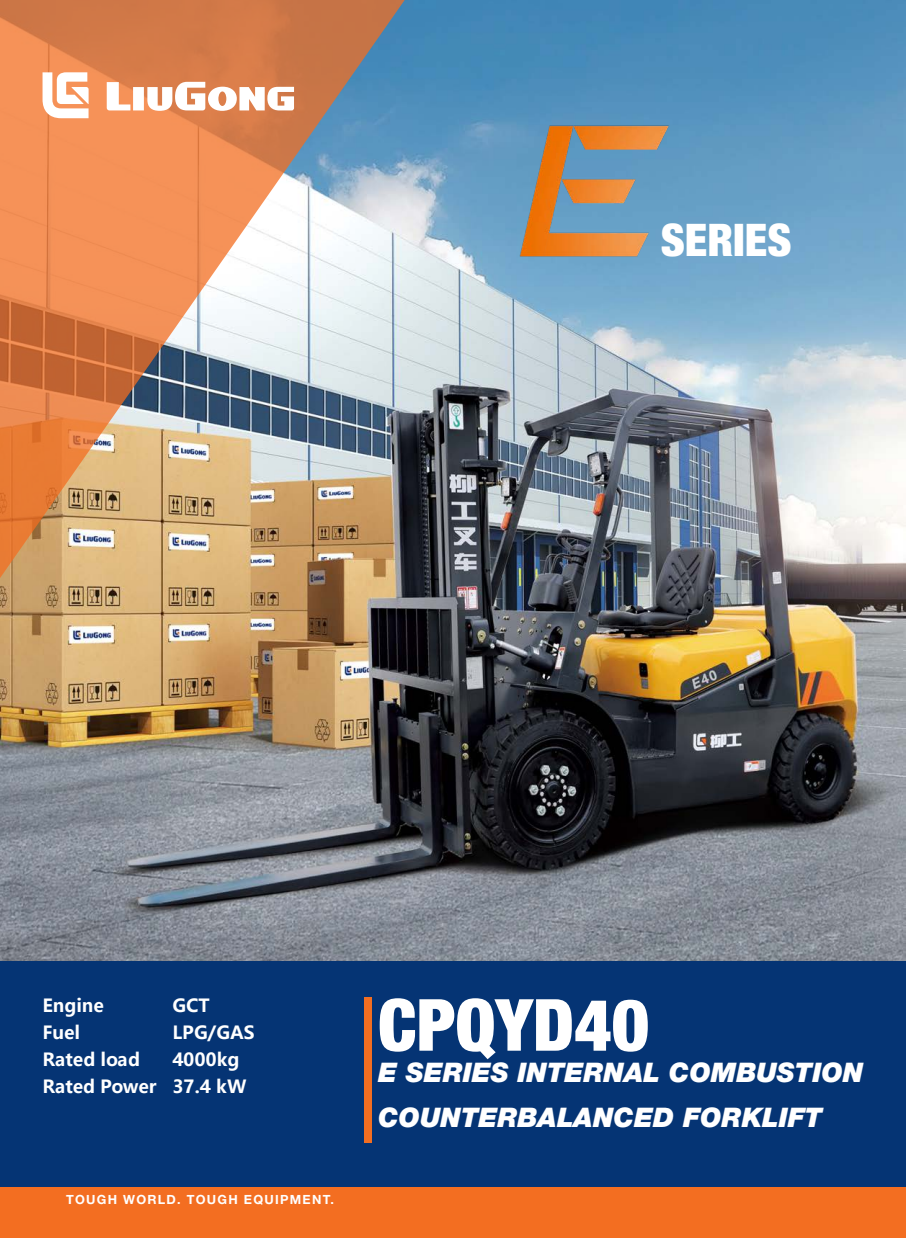
<style>
.page{position:relative;width:906px;height:1238px;background:#fff}
.page>*{position:absolute;margin:0;border:0;box-sizing:border-box;transform-origin:0 0}
.t1{font:900 condensed 72px "Helvetica Neue LT Pro";color:#fff}
.t2{font:900 condensed 45px "Helvetica Neue LT Pro";color:#fff}
.t3{font:italic 900 27px "Helvetica Neue LT Pro";color:#fff}
.en-02{font:700 18px "Microsoft Ya Hei";color:#fff}
.正文{font:700 18px "Microsoft Ya Hei";color:#fff}
.t4{font:700 12.6px "Helvetica Neue LT Pro";letter-spacing:.1em;color:#fff}
</style>
<div class="page">
<img style="left:0;top:0;width:906px;height:961px">
<div style="left:0;top:961px;width:906px;height:229px;background:#053474"></div>
<div style="left:0;top:1187px;width:906px;height:50px;background:#f36e21"></div>
<svg style="left:0;top:0;width:442px;height:578px;background:#c69d81"></svg>
<svg style="left:43px;top:72px;width:46px;height:46px"></svg>
<svg style="left:107px;top:82px;width:187px;height:29px"></svg>
<div style="left:364px;top:997px;width:7px;height:145px;background:#f36e21"></div>
<img style="left:499px;top:95px;width:191px;height:191px">
<p class="t2" style="left:660px;top:213px;width:132px">SERIES</p>
<p class="en-02" style="left:43px;top:992px;width:63px">Engine</p>
<p class="en-02" style="left:43px;top:1019px;width:39px">Fuel</p>
<p class="en-02" style="left:43px;top:1046px;width:99px">Rated load</p>
<p class="en-02" style="left:43px;top:1073px;width:115px">Rated Power</p>
<p class="正文" style="left:172px;top:992px;width:39px">GCT</p>
<p class="en-02" style="left:172px;top:1019px;width:84px">LPG/GAS</p>
<p class="en-02" style="left:172px;top:1046px;width:68px">4000kg</p>
<p class="en-02" style="left:172px;top:1073px;width:75px">37.4 kW</p>
<p class="t4" style="left:66px;top:1191px;width:269px">TOUGH WORLD. TOUGH EQUIPMENT.</p>
<p class="t1" style="left:378px;top:982px;width:273px">CPQYD40</p>
<p class="t3" style="left:378px;top:1056px;width:487px">E SERIES INTERNAL COMBUSTION</p>
<p class="t3" style="left:378px;top:1101px;width:445px">COUNTERBALANCED FORKLIFT</p>
</div>
